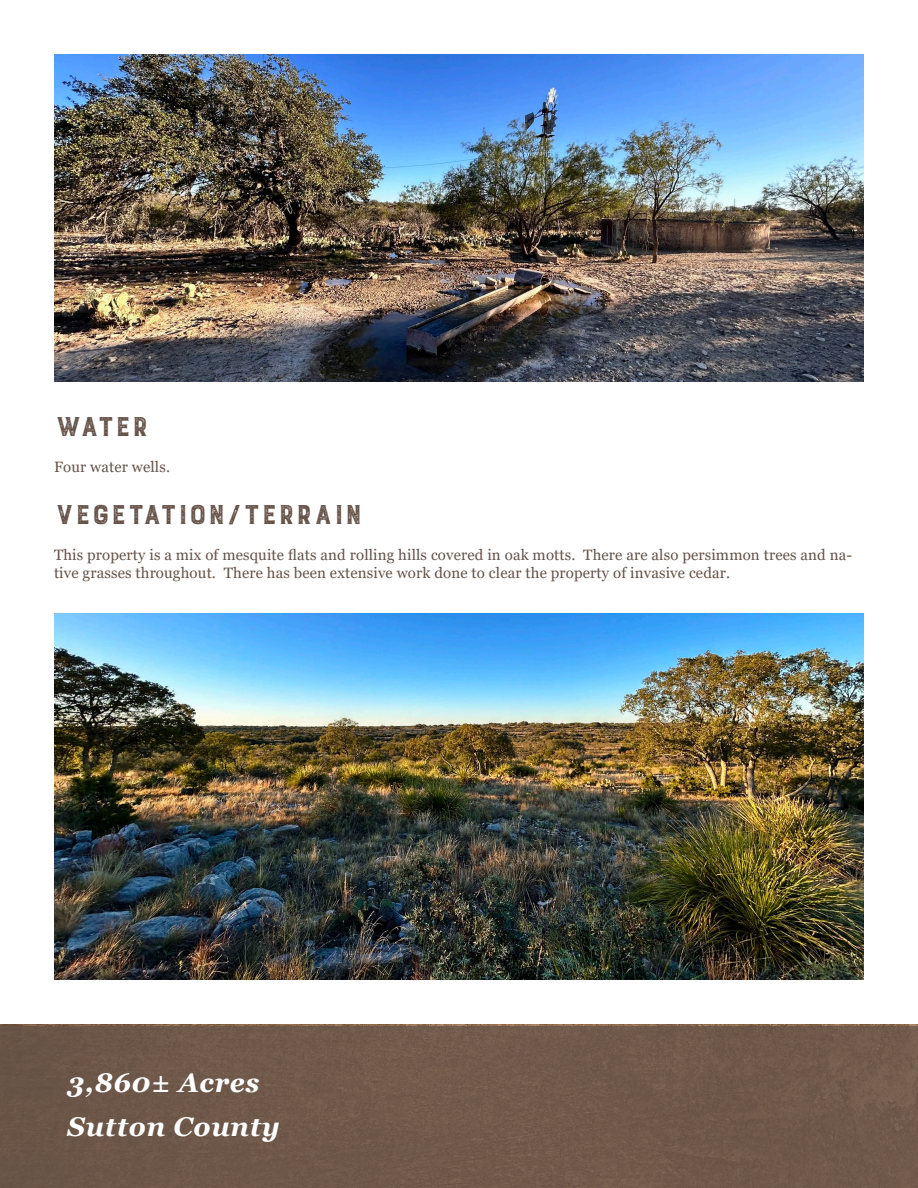
<style>
.page{position:relative;width:918px;height:1188px;background:#fff}
.page>*{position:absolute;margin:0;border:0;box-sizing:border-box;transform-origin:0 0}
.t1{font:300 36px "Burford Rustic";color:#655349}
.t2{font:italic 700 27px/43.5px "Georgia";letter-spacing:.025em;color:#fff}
.t3{font:15px/18px "Georgia";letter-spacing:.01em;color:#655349}
</style>
<div class="page">
<div style="left:0;top:1027px;width:918px;height:161px;background:#6f594a"></div>
<img style="left:54px;top:614px;width:810px;height:365px">
<img style="left:54px;top:54px;width:810px;height:328px">
<p class="t1" style="left:54px;top:408px;width:91px">water</p>
<p class="t3" style="left:54px;top:458px;width:118px">Four water wells.</p>
<p class="t1" style="left:54px;top:496px;width:310px">vegetation/terrain</p>
<p class="t3" style="left:54px;top:546px;width:800px">This property is a mix of mesquite flats and rolling hills covered in oak motts. There are also persimmon trees and na&shy;tive grasses throughout. There has been extensive work done to clear the property of invasive cedar.</p>
<h2 class="t2" style="left:68px;top:1061px;width:214px">3,860± Acres<br>Sutton County</h2>
</div>
